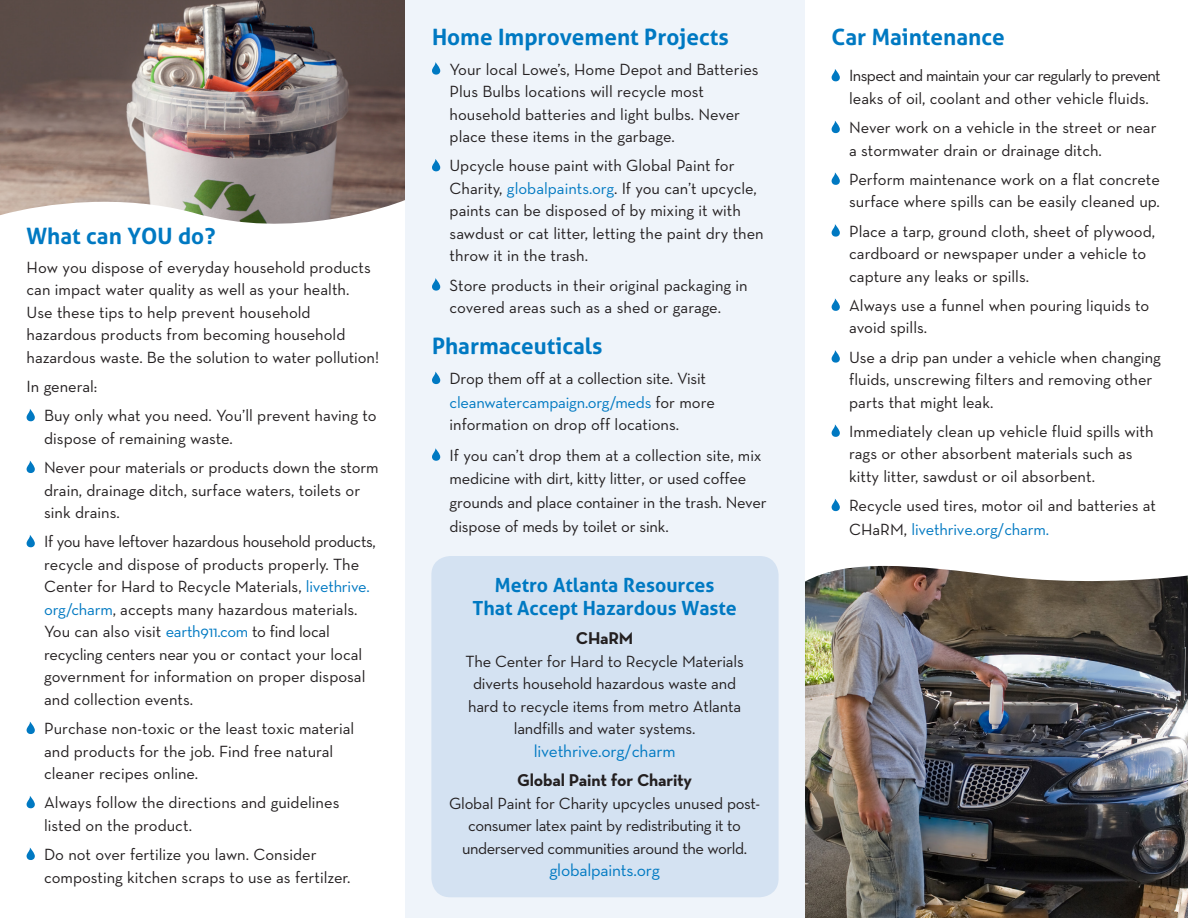
<style>
.page{position:relative;width:1188px;height:918px;background:#fff}
.page>*{position:absolute;margin:0;border:0;box-sizing:border-box;transform-origin:0 0}
.t1{font:700 22.5px "Aller";color:#0079c2}
.t2{font:700 19.5px/23.4px "Aller";color:#0079c2;text-align:center}
.t3{font:17.4px "Neutraface Text";letter-spacing:-.015em;color:#0079c2}
.t4{font:700 17.4px "Neutraface Text";letter-spacing:-.015em;color:#231f20}
.t5{font:16.5px/22.5px "Neutraface Text";color:#231f20}
.t6{font:16.5px/22.5px "Neutraface Text";letter-spacing:-.03em;color:#231f20;text-align:center}
.t7{font:16.5px/22.5px "Neutraface Text";letter-spacing:-.04em;color:#231f20}
.s1{color:#0079c2}
</style>
<div class="page">
<img style="left:805px;top:566px;width:383px;height:352px">
<div style="left:405px;top:0;width:400px;height:918px;background:#eff4fa"></div>
<svg style="left:27px;top:409px;width:8px;height:13px"></svg>
<svg style="left:27px;top:461px;width:8px;height:12px"></svg>
<svg style="left:27px;top:535px;width:8px;height:13px"></svg>
<svg style="left:27px;top:722px;width:8px;height:12px"></svg>
<svg style="left:27px;top:796px;width:8px;height:13px"></svg>
<svg style="left:27px;top:848px;width:8px;height:12px"></svg>
<svg style="left:432px;top:62px;width:8px;height:13px"></svg>
<svg style="left:432px;top:159px;width:8px;height:13px"></svg>
<svg style="left:432px;top:278px;width:8px;height:13px"></svg>
<svg style="left:432px;top:372px;width:8px;height:13px"></svg>
<svg style="left:432px;top:448px;width:8px;height:13px"></svg>
<svg style="left:832px;top:69px;width:8px;height:13px"></svg>
<svg style="left:832px;top:121px;width:8px;height:13px"></svg>
<svg style="left:832px;top:172px;width:8px;height:13px"></svg>
<svg style="left:832px;top:224px;width:8px;height:13px"></svg>
<svg style="left:832px;top:298px;width:8px;height:13px"></svg>
<svg style="left:832px;top:350px;width:8px;height:13px"></svg>
<svg style="left:832px;top:424px;width:8px;height:13px"></svg>
<svg style="left:832px;top:499px;width:8px;height:13px"></svg>
<img style="left:0;top:0;width:405px;height:224px">
<div style="left:431px;top:556px;width:348px;height:341px;background:#d4e2f2;border-radius:19px"></div>
<p class="t1" style="left:27px;top:222px;width:190px">What can YOU do?</p>
<p class="t5" style="left:27px;top:256px;width:354px">How you dispose of everyday household products can impact water quality as well as your health.<br>Use these tips to help prevent household hazardous products from becoming household hazardous waste. Be the solution to water pollution!</p>
<p class="t5" style="left:27px;top:375px;width:72px">In general:</p>
<p class="t5" style="left:44px;top:404px;width:334px">Buy only what you need. You’ll prevent having to dispose of remaining waste.</p>
<p class="t5" style="left:44px;top:456px;width:336px">Never pour materials or products down the storm drain, drainage ditch, surface waters, toilets or sink drains.</p>
<p class="t5" style="left:44px;top:530px;width:333px">If you have leftover hazardous household products, recycle and dispose of products properly. The Center for Hard to Recycle Materials, <span class="s1">livethrive. org/charm</span>, accepts many hazardous materials.<br>You can also visit <span class="s1">earth911.com</span> to find local recycling centers near you or contact your local government for information on proper disposal and collection events.</p>
<p class="t5" style="left:44px;top:717px;width:312px">Purchase non-toxic or the least toxic material and products for the job. Find free natural cleaner recipes online.</p>
<p class="t5" style="left:44px;top:791px;width:297px">Always follow the directions and guidelines listed on the product.</p>
<p class="t5" style="left:44px;top:843px;width:308px">Do not over fertilize you lawn. Consider composting kitchen scraps to use as fertilzer.</p>
<p class="t1" style="left:432px;top:24px;width:298px">Home Improvement Projects</p>
<p class="t5" style="left:450px;top:58px;width:311px">Your local Lowe’s, Home Depot and Batteries Plus Bulbs locations will recycle most household batteries and light bulbs. Never place these items in the garbage.</p>
<p class="t5" style="left:450px;top:154px;width:316px">Upcycle house paint with Global Paint for Charity, <span class="s1">globalpaints.org</span>. If you can’t upcycle, paints can be disposed of by mixing it with sawdust or cat litter, letting the paint dry then throw it in the trash.</p>
<p class="t5" style="left:450px;top:274px;width:300px">Store products in their original packaging in covered areas such as a shed or garage.</p>
<p class="t1" style="left:432px;top:332px;width:172px">Pharmaceuticals</p>
<p class="t5" style="left:450px;top:367px;width:267px;line-height:23.1px">Drop them off at a collection site. Visit <span class="s1">cleanwatercampaign.org/meds</span> for more information on drop off locations.</p>
<p class="t5" style="left:450px;top:443px;width:318px;line-height:23.7px">If you can’t drop them at a collection site, mix medicine with dirt, kitty litter, or used coffee grounds and place container in the trash. Never dispose of meds by toilet or sink.</p>
<p class="t2" style="left:472px;top:573px;width:266px">Metro Atlanta Resources<br>That Accept Hazardous Waste</p>
<p class="t4" style="left:576px;top:627px;width:59px">CHaRM</p>
<p class="t5" style="left:466px;top:650px;width:280px;text-align:center">The Center for Hard to Recycle Materials diverts household hazardous waste and hard to recycle items from metro Atlanta landfills and water systems.</p>
<p class="t3" style="left:534px;top:740px;width:143px">livethrive.org/charm</p>
<p class="t4" style="left:517px;top:769px;width:177px">Global Paint for Charity</p>
<p class="t6" style="left:449px;top:791px;width:313px">Global Paint for Charity upcycles unused post&shy;consumer latex paint by redistributing it to underserved communities around the world.</p>
<p class="t3" style="left:549px;top:859px;width:112px">globalpaints.org</p>
<p class="t1" style="left:832px;top:24px;width:175px">Car Maintenance</p>
<p class="t7" style="left:849px;top:64px;width:313px">Inspect and maintain your car regularly to prevent leaks of oil, coolant and other vehicle fluids.</p>
<p class="t5" style="left:849px;top:116px;width:309px">Never work on a vehicle in the street or near a stormwater drain or drainage ditch.</p>
<p class="t5" style="left:849px;top:168px;width:312px">Perform maintenance work on a flat concrete surface where spills can be easily cleaned up.</p>
<p class="t5" style="left:849px;top:220px;width:307px">Place a tarp, ground cloth, sheet of plywood, cardboard or newspaper under a vehicle to capture any leaks or spills.</p>
<p class="t5" style="left:849px;top:294px;width:302px">Always use a funnel when pouring liquids to avoid spills.</p>
<p class="t5" style="left:849px;top:346px;width:313px">Use a drip pan under a vehicle when changing fluids, unscrewing filters and removing other parts that might leak.</p>
<p class="t5" style="left:849px;top:420px;width:306px">Immediately clean up vehicle fluid spills with rags or other absorbent materials such as kitty litter, sawdust or oil absorbent.</p>
<p class="t5" style="left:849px;top:493px;width:308px;line-height:23.7px">Recycle used tires, motor oil and batteries at<br>CHaRM, <span class="s1">livethrive.org/charm.</span></p>
</div>
